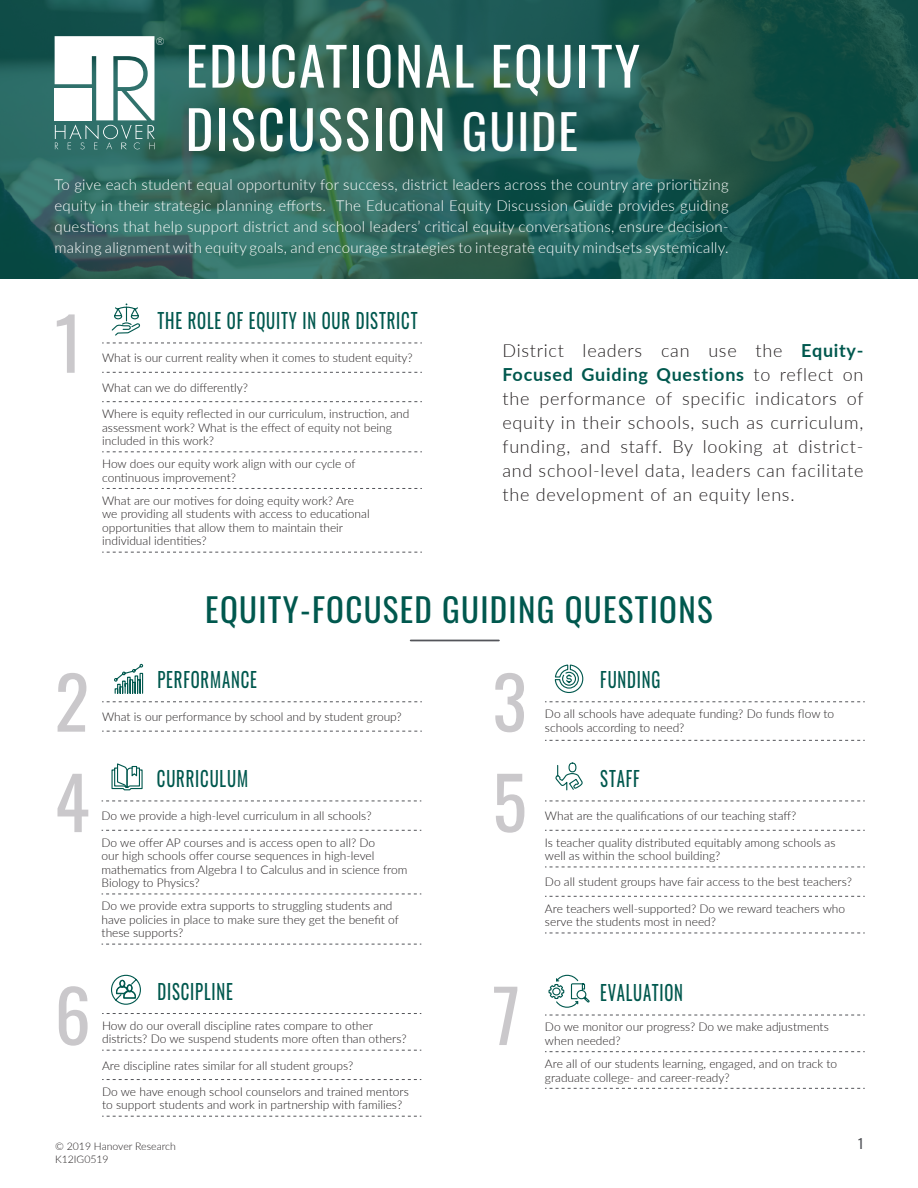
<style>
.page{position:relative;width:918px;height:1188px;background:#fff}
.page>*{position:absolute;margin:0;border:0;box-sizing:border-box;transform-origin:0 0}
.Big_Numbers{font:72px "Oswald";color:#cac8cb}
._00__Title{font:52.8px "Oswald";letter-spacing:.04em;color:#fff}
.t1{font:33px "Oswald";letter-spacing:.04em;color:#00584e}
._00__Title-2{font:21px "Oswald";letter-spacing:.05em;color:#00584e;scale:.8 1}
._01__Body_Text{font:300 18px/24px "Lato";letter-spacing:.04em;color:#231f20;text-align:justify}
._01__Body_Text-2{font:300 15px/21px "Lato";letter-spacing:.02em;color:#fff;text-align:justify}
.t2{font:13.5px "Oswald";color:#54555a}
.Table_text{font:300 12px/13.5px "Lato";color:#231f20}
.t3{font:300 10.5px "Lato";color:#231f20}
.t4{font:300 10.5px "Lato";color:#fff}
.s1{font-size:48px}
.s2{font-weight:700;color:#00584e}
</style>
<div class="page">
<svg style="left:0;top:0;width:918px;height:279px;background:#235c53"></svg>
<svg style="left:102px;top:372px;width:320px;height:1px"></svg>
<svg style="left:102px;top:401px;width:320px;height:1px"></svg>
<svg style="left:102px;top:451px;width:320px;height:1px"></svg>
<svg style="left:102px;top:343px;width:320px;height:1px"></svg>
<svg style="left:102px;top:488px;width:320px;height:1px"></svg>
<svg style="left:102px;top:552px;width:320px;height:1px"></svg>
<svg style="left:102px;top:731px;width:320px;height:1px"></svg>
<svg style="left:102px;top:701px;width:320px;height:1px"></svg>
<svg style="left:114px;top:663px;width:30px;height:31px"></svg>
<svg style="left:545px;top:740px;width:320px;height:1px"></svg>
<svg style="left:545px;top:701px;width:320px;height:1px"></svg>
<svg style="left:554px;top:664px;width:30px;height:29px"></svg>
<svg style="left:102px;top:830px;width:319px;height:1px"></svg>
<svg style="left:102px;top:894px;width:319px;height:1px"></svg>
<svg style="left:102px;top:944px;width:319px;height:1px"></svg>
<svg style="left:102px;top:801px;width:319px;height:1px"></svg>
<svg style="left:111px;top:763px;width:32px;height:28px"></svg>
<svg style="left:545px;top:830px;width:320px;height:1px"></svg>
<svg style="left:545px;top:867px;width:320px;height:1px"></svg>
<svg style="left:545px;top:896px;width:320px;height:1px"></svg>
<svg style="left:545px;top:801px;width:320px;height:1px"></svg>
<svg style="left:545px;top:933px;width:320px;height:1px"></svg>
<svg style="left:556px;top:762px;width:27px;height:29px"></svg>
<svg style="left:102px;top:1050px;width:319px;height:1px"></svg>
<svg style="left:102px;top:1079px;width:319px;height:1px"></svg>
<svg style="left:102px;top:1116px;width:319px;height:1px"></svg>
<svg style="left:102px;top:1013px;width:319px;height:1px"></svg>
<svg style="left:111px;top:974px;width:30px;height:31px"></svg>
<svg style="left:545px;top:1051px;width:320px;height:1px"></svg>
<svg style="left:545px;top:1088px;width:320px;height:1px"></svg>
<svg style="left:545px;top:1015px;width:320px;height:1px"></svg>
<svg style="left:548px;top:974px;width:42px;height:34px"></svg>
<hr style="left:411px;top:640px;width:88px;height:1px;background:#54555a">
<svg style="left:55px;top:36px;width:100px;height:113px"></svg>
<svg style="left:111px;top:303px;width:29px;height:33px"></svg>
<p class="t4" style="left:156px;top:34px;width:10px">®</p>
<p class="_00__Title" style="left:186px;top:19px;width:456px">EDUCATIONAL EQUITY</p>
<p class="_00__Title" style="left:186px;top:83px;width:394px">DISCUSSION <span class="s1">GUIDE</span></p>
<p class="_01__Body_Text-2" style="left:55px;top:173px;width:676px">To give each student equal opportunity for success, district leaders across the country are prioritizing equity in their strategic planning efforts. The Educational Equity Discussion Guide provides guiding questions that help support district and school leaders’ critical equity conversations, ensure decision&shy;making alignment with equity goals, and encourage strategies to integrate equity mindsets systemically.</p>
<p class="Big_Numbers" style="left:55px;top:279px;width:30px">1</p>
<p class="_00__Title-2" style="left:157px;top:302px;width:327px">THE ROLE OF EQUITY IN OUR DISTRICT</p>
<p class="Table_text" style="left:102px;top:351px;width:312px">What is our current reality when it comes to student equity?</p>
<p class="Table_text" style="left:102px;top:380px;width:147px">What can we do differently?</p>
<p class="Table_text" style="left:102px;top:407px;width:309px">Where is equity reflected in our curriculum, instruction, and assessment work? What is the effect of equity not being included in this work?</p>
<p class="Table_text" style="left:102px;top:457px;width:255px">How does our equity work align with our cycle of continuous improvement?</p>
<p class="Table_text" style="left:102px;top:493px;width:269px">What are our motives for doing equity work? Are we providing all students with access to educational opportunities that allow them to maintain their individual identities?</p>
<p class="_01__Body_Text" style="left:503px;top:338px;width:363px">District leaders can use the <span class="s2">Equity-Focused Guiding Questions</span> to reflect on the performance of specific indicators of equity in their schools, such as curriculum, funding, and staff. By looking at district&shy;and school-level data, leaders can facilitate the development of an equity lens.</p>
<p class="t1" style="left:205px;top:581px;width:509px">EQUITY-FOCUSED GUIDING QUESTIONS</p>
<p class="_00__Title-2" style="left:157px;top:661px;width:126px">PERFORMANCE</p>
<p class="Table_text" style="left:102px;top:710px;width:301px">What is our performance by school and by student group?</p>
<p class="Big_Numbers" style="left:55px;top:638px;width:36px">2</p>
<p class="Big_Numbers" style="left:492px;top:638px;width:36px">3</p>
<p class="_00__Title-2" style="left:157px;top:760px;width:115px">CURRICULUM</p>
<p class="Table_text" style="left:102px;top:809px;width:271px">Do we provide a high-level curriculum in all schools?</p>
<p class="Table_text" style="left:102px;top:835px;width:307px">Do we offer AP courses and is access open to all? Do<br>our high schools offer course sequences in high-level mathematics from Algebra I to Calculus and in science from Biology to Physics?</p>
<p class="Table_text" style="left:102px;top:899px;width:299px">Do we provide extra supports to struggling students and have policies in place to make sure they get the benefit of these supports?</p>
<p class="Big_Numbers" style="left:55px;top:739px;width:36px">4</p>
<p class="Big_Numbers" style="left:492px;top:739px;width:36px">5</p>
<p class="_00__Title-2" style="left:157px;top:972px;width:96px">DISCIPLINE</p>
<p class="Table_text" style="left:102px;top:1018px;width:306px">How do our overall discipline rates compare to other districts? Do we suspend students more often than others?</p>
<p class="Table_text" style="left:102px;top:1058px;width:253px">Are discipline rates similar for all student groups?</p>
<p class="Table_text" style="left:102px;top:1084px;width:308px">Do we have enough school counselors and trained mentors to support students and work in partnership with families?</p>
<p class="Big_Numbers" style="left:55px;top:952px;width:38px">6</p>
<p class="Big_Numbers" style="left:492px;top:952px;width:29px">7</p>
<p class="_00__Title-2" style="left:600px;top:661px;width:77px">FUNDING</p>
<p class="Table_text" style="left:545px;top:707px;width:291px">Do all schools have adequate funding? Do funds flow to</p>
<p class="Table_text" style="left:545px;top:720px;width:141px">schools according to need?</p>
<p class="_00__Title-2" style="left:600px;top:760px;width:51px">STAFF</p>
<p class="Table_text" style="left:545px;top:809px;width:253px">What are the qualifications of our teaching staff?</p>
<p class="Table_text" style="left:545px;top:835px;width:292px">Is teacher quality distributed equitably among schools as well as within the school building?</p>
<p class="Table_text" style="left:545px;top:875px;width:308px">Do all student groups have fair access to the best teachers?</p>
<p class="Table_text" style="left:545px;top:901px;width:302px">Are teachers well-supported? Do we reward teachers who serve the students most in need?</p>
<p class="_00__Title-2" style="left:600px;top:974px;width:105px">EVALUATION</p>
<p class="Table_text" style="left:545px;top:1020px;width:285px">Do we monitor our progress? Do we make adjustments when needed?</p>
<p class="Table_text" style="left:545px;top:1057px;width:294px">Are all of our students learning, engaged, and on track to graduate college- and career-ready?</p>
<p class="t3" style="left:55px;top:1139px;width:122px">© 2019 Hanover Research</p>
<p class="t2" style="left:858px;top:1131px;width:7px">1</p>
<p class="t3" style="left:55px;top:1152px;width:55px">K12IG0519</p>
</div>
